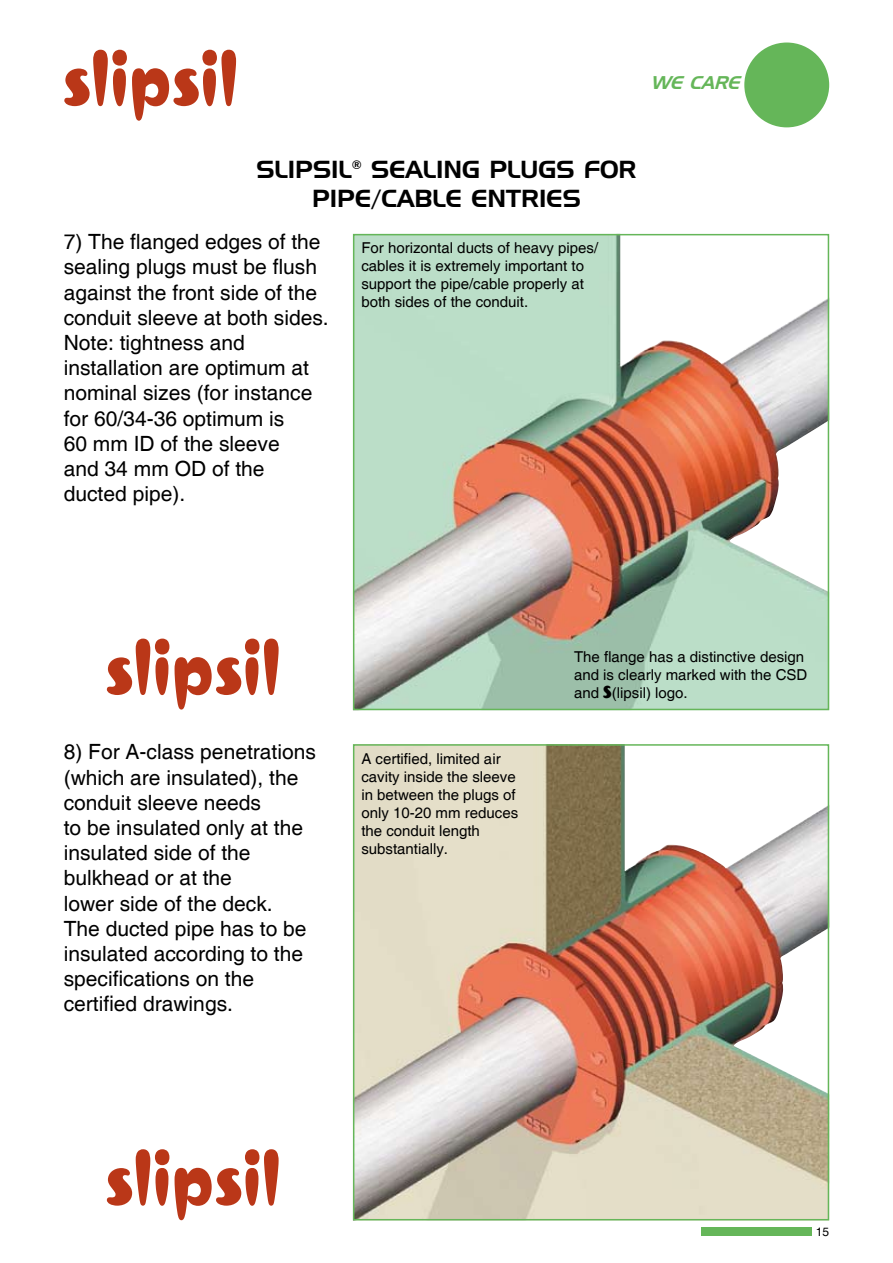
<style>
.page{position:relative;width:893px;height:1263px;background:#fff}
.page>*{position:absolute;margin:0;border:0;box-sizing:border-box;transform-origin:0 0}
.t1{font:24px/28.8px "Handel Gothic BT";color:#000;text-align:center}
.t2{font:21px/25.2px "Helvetica";color:#000}
.t3{font:italic 18px "Handel Gothic BT";color:#65b659}
.t4{font:15px/18px "Helvetica";color:#000}
.t5{font:12px "Helvetica";color:#000}
.s1{font-family:"Croissant D";font-size:18px}
</style>
<div class="page">
<img style="left:356px;top:747px;width:470px;height:470px">
<img style="left:356px;top:237px;width:470px;height:470px">
<div style="left:702px;top:1227px;width:110px;height:9px;background:#65b659"></div>
<div style="left:353px;top:234px;width:476px;height:476px;border:2px solid #65b659"></div>
<div style="left:353px;top:744px;width:476px;height:476px;border:2px solid #65b659"></div>
<svg style="left:64px;top:50px;width:172px;height:71px"></svg>
<div style="left:744px;top:43px;width:85px;height:84px;background:#65b659;border-radius:50%"></div>
<svg style="left:107px;top:639px;width:62px;height:56px"></svg>
<svg style="left:175px;top:639px;width:104px;height:71px"></svg>
<svg style="left:107px;top:1149px;width:62px;height:57px"></svg>
<svg style="left:175px;top:1149px;width:104px;height:71px"></svg>
<p class="t3" style="left:650px;top:72px;width:97px">WE CARE</p>
<p class="t1" style="left:256px;top:155px;width:382px">SLIPSIL<sup>®</sup> SEALING PLUGS FOR<br>PIPE/CABLE ENTRIES</p>
<p class="t2" style="left:64px;top:230px;width:266px">7) The flanged edges of the sealing plugs must be flush against the front side of the conduit sleeve at both sides.<br>Note: tightness and installation are optimum at nominal sizes (for instance for 60/34-36 optimum is<br>60 mm ID of the sleeve<br>and 34 mm OD of the ducted pipe).</p>
<p class="t4" style="left:361px;top:240px;width:238px">For horizontal ducts of heavy pipes/ cables it is extremely important to support the pipe/cable properly at both sides of the conduit.</p>
<p class="t2" style="left:64px;top:740px;width:254px">8) For A-class penetrations (which are insulated), the conduit sleeve needs<br>to be insulated only at the insulated side of the bulkhead or at the<br>lower side of the deck.<br>The ducted pipe has to be insulated according to the specifications on the certified drawings.</p>
<p class="t4" style="left:361px;top:750px;width:158px">A certified, limited air cavity inside the sleeve in between the plugs of only 10-20 mm reduces the conduit length substantially.</p>
<p class="t4" style="left:574px;top:648px;width:235px">The flange has a distinctive design and is clearly marked with the CSD and <span class="s1">S</span>(lipsil) logo.</p>
<p class="t5" style="left:816px;top:1225px;width:15px">15</p>
</div>
